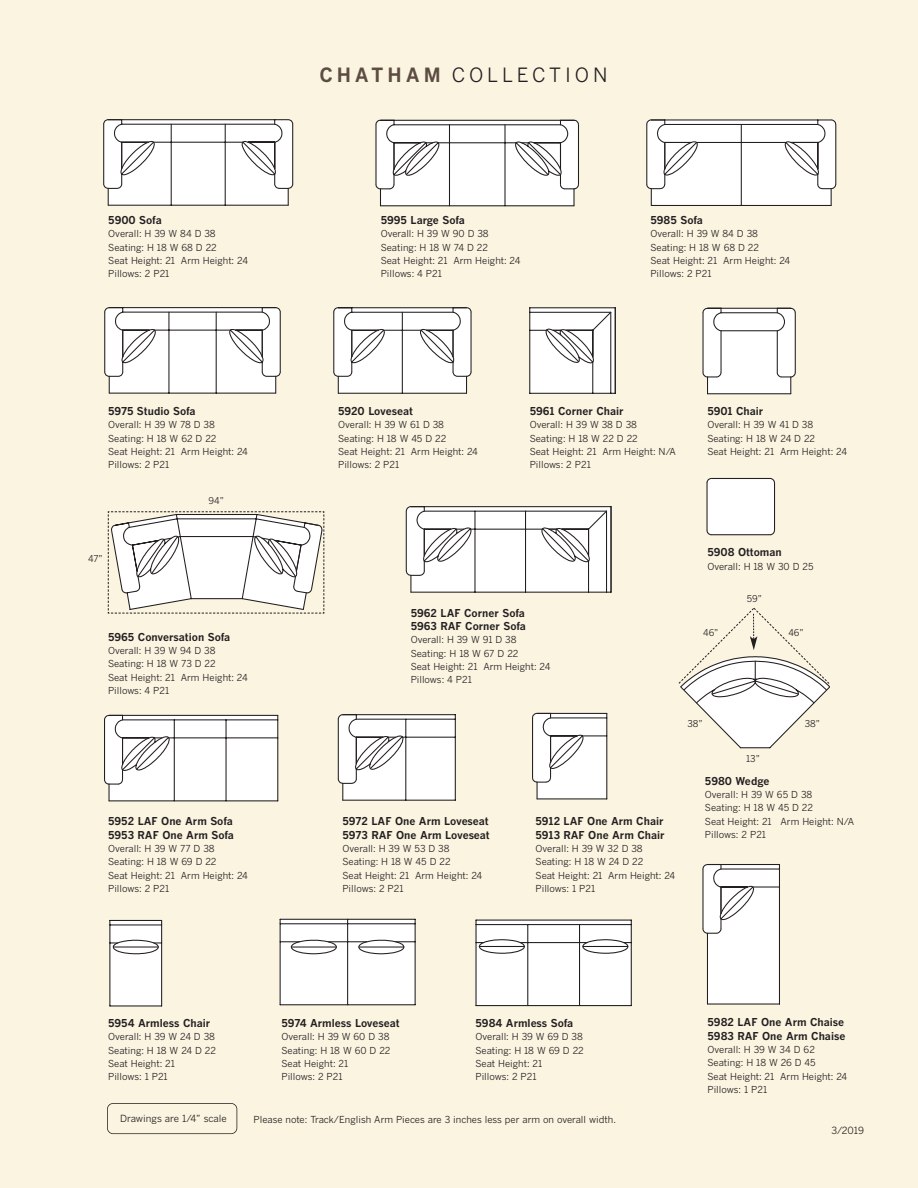
<style>
.page{position:relative;width:918px;height:1188px;background:#faf4e1}
.page>*{position:absolute;margin:0;border:0;box-sizing:border-box;transform-origin:0 0}
.t1{font:19.5px "Benton Gothic";letter-spacing:.2em;color:#231f20}
.t2{font:700 10.8px/13.4px "Benton Gothic";color:#231f20}
.t3{font:9.9px "Benton Gothic";color:#231f20}
.t4{font:9.75px "Benton Gothic";color:#231f20}
.t5{font:9.6px/13.4px "Benton Gothic";color:#231f20}
.t6{font:9.3px "Benton Gothic";letter-spacing:-.005em;color:#231f20}
.s1{font-weight:700;color:#5d4c42}
</style>
<div class="page">
<hr style="left:0;top:115px;width:1px;height:484px;background:#f7edd0">
<svg style="left:104px;top:715px;width:174px;height:86px;background:#ecebeb"></svg>
<svg style="left:103px;top:119px;width:190px;height:87px;background:#e9e8e8"></svg>
<svg style="left:375px;top:120px;width:204px;height:86px;background:#ecebeb"></svg>
<svg style="left:104px;top:307px;width:177px;height:87px;background:#e9e9e8"></svg>
<svg style="left:333px;top:307px;width:139px;height:87px;background:#e7e6e6"></svg>
<svg style="left:406px;top:506px;width:206px;height:87px;background:#e4e4e4"></svg>
<svg style="left:529px;top:307px;width:87px;height:87px;background:#e1e1e1"></svg>
<svg style="left:703px;top:308px;width:93px;height:86px;background:#efefee"></svg>
<hr style="left:795px;top:313px;width:1px;height:59px;background:#231f20">
<div style="left:706px;top:478px;width:69px;height:57px;background:#fff"></div>
<hr style="left:712px;top:478px;width:58px;height:1px;background:#231f20">
<hr style="left:774px;top:483px;width:1px;height:47px;background:#231f20">
<hr style="left:712px;top:534px;width:58px;height:1px;background:#231f20">
<hr style="left:706px;top:483px;width:2px;height:47px;background:#231f20">
<svg style="left:338px;top:714px;width:118px;height:87px;background:#e7e7e7"></svg>
<svg style="left:702px;top:864px;width:78px;height:141px;background:#f1f1f0"></svg>
<div style="left:280px;top:919px;width:135px;height:86px;background:#fff"></div>
<hr style="left:280px;top:919px;width:1px;height:86px;background:#231f20">
<hr style="left:280px;top:919px;width:135px;height:1px;background:#231f20">
<hr style="left:280px;top:1004px;width:135px;height:1px;background:#231f20">
<hr style="left:280px;top:923px;width:135px;height:1px;background:#231f20">
<hr style="left:347px;top:919px;width:1px;height:86px;background:#231f20">
<svg style="left:280px;top:939px;width:135px;height:16px"></svg>
<hr style="left:415px;top:919px;width:1px;height:86px;background:#231f20">
<div style="left:110px;top:920px;width:52px;height:86px;background:#fff"></div>
<hr style="left:109px;top:920px;width:1px;height:86px;background:#231f20">
<hr style="left:110px;top:920px;width:52px;height:1px;background:#231f20">
<hr style="left:110px;top:1005px;width:52px;height:1px;background:#231f20">
<hr style="left:110px;top:924px;width:52px;height:1px;background:#231f20">
<hr style="left:161px;top:920px;width:1px;height:86px;background:#231f20">
<svg style="left:110px;top:939px;width:52px;height:16px"></svg>
<svg style="left:678px;top:608px;width:152px;height:140px"></svg>
<svg style="left:646px;top:119px;width:190px;height:87px;background:#ecebeb"></svg>
<svg style="left:108px;top:511px;width:217px;height:103px"></svg>
<svg style="left:532px;top:713px;width:75px;height:86px;background:#e9e8e8"></svg>
<div style="left:107px;top:1103px;width:130px;height:31px;border:2px solid #231f20;border-radius:6px"></div>
<div style="left:476px;top:920px;width:155px;height:86px;background:#fff"></div>
<hr style="left:476px;top:1005px;width:155px;height:1px;background:#201d1e">
<hr style="left:476px;top:924px;width:155px;height:1px;background:#201d1e">
<hr style="left:476px;top:920px;width:1px;height:86px;background:#201d1e">
<hr style="left:476px;top:920px;width:155px;height:1px;background:#201d1e">
<hr style="left:631px;top:920px;width:1px;height:86px;background:#201d1e">
<hr style="left:527px;top:925px;width:1px;height:81px;background:#201d1e">
<hr style="left:579px;top:925px;width:1px;height:81px;background:#201d1e">
<svg style="left:476px;top:939px;width:155px;height:15px"></svg>
<hr style="left:479px;top:946px;width:45px;height:1px;background:#201d1e">
<h1 class="t1" style="left:319px;top:64px;width:290px"><span class="s1">CHATHAM</span> COLLECTION</h1>
<p class="t2" style="left:108px;top:214px;width:55px">5900 Sofa</p>
<p class="t5" style="left:108px;top:227px;width:141px">Overall: H 39 W 84 D 38<br>Seating: H 18 W 68 D 22<br>Seat Height: 21 Arm Height: 24<br>Pillows: 2 P21</p>
<p class="t2" style="left:381px;top:214px;width:86px">5995 Large Sofa</p>
<p class="t5" style="left:381px;top:227px;width:141px">Overall: H 39 W 90 D 38<br>Seating: H 18 W 74 D 22<br>Seat Height: 21 Arm Height: 24<br>Pillows: 4 P21</p>
<p class="t2" style="left:651px;top:214px;width:54px">5985 Sofa</p>
<p class="t5" style="left:651px;top:228px;width:141px">Overall: H 39 W 84 D 38<br>Seating: H 18 W 68 D 22<br>Seat Height: 21 Arm Height: 24<br>Pillows: 2 P21</p>
<p class="t2" style="left:108px;top:404px;width:89px">5975 Studio Sofa</p>
<p class="t5" style="left:108px;top:418px;width:141px">Overall: H 39 W 78 D 38<br>Seating: H 18 W 62 D 22<br>Seat Height: 21 Arm Height: 24<br>Pillows: 2 P21</p>
<p class="t6" style="left:88px;top:553px;width:16px">47”</p>
<p class="t6" style="left:209px;top:495px;width:17px">94”</p>
<p class="t2" style="left:108px;top:630px;width:124px">5965 Conversation Sofa</p>
<p class="t5" style="left:108px;top:644px;width:141px">Overall: H 39 W 94 D 38<br>Seating: H 18 W 73 D 22<br>Seat Height: 21 Arm Height: 24<br>Pillows: 4 P21</p>
<p class="t2" style="left:108px;top:815px;width:127px">5952 LAF One Arm Sofa<br>5953 RAF One Arm Sofa</p>
<p class="t5" style="left:108px;top:842px;width:141px">Overall: H 39 W 77 D 38<br>Seating: H 18 W 69 D 22<br>Seat Height: 21 Arm Height: 24<br>Pillows: 2 P21</p>
<p class="t2" style="left:338px;top:405px;width:76px">5920 Loveseat</p>
<p class="t5" style="left:338px;top:418px;width:141px">Overall: H 39 W 61 D 38<br>Seating: H 18 W 45 D 22<br>Seat Height: 21 Arm Height: 24<br>Pillows: 2 P21</p>
<p class="t2" style="left:530px;top:404px;width:95px">5961 Corner Chair</p>
<p class="t5" style="left:530px;top:418px;width:148px">Overall: H 39 W 38 D 38<br>Seating: H 18 W 22 D 22<br>Seat Height: 21 Arm Height: N/A<br>Pillows: 2 P21</p>
<p class="t2" style="left:707px;top:404px;width:58px">5901 Chair</p>
<p class="t5" style="left:707px;top:418px;width:141px">Overall: H 39 W 41 D 38<br>Seating: H 18 W 24 D 22<br>Seat Height: 21 Arm Height: 24</p>
<p class="t2" style="left:411px;top:606px;width:117px">5962 LAF Corner Sofa<br>5963 RAF Corner Sofa</p>
<p class="t5" style="left:411px;top:633px;width:141px">Overall: H 39 W 91 D 38<br>Seating: H 18 W 67 D 22<br>Seat Height: 21 Arm Height: 24<br>Pillows: 4 P21</p>
<p class="t2" style="left:707px;top:546px;width:76px">5908 Ottoman</p>
<p class="t5" style="left:707px;top:560px;width:108px">Overall: H 18 W 30 D 25</p>
<p class="t6" style="left:703px;top:627px;width:17px">46”</p>
<p class="t6" style="left:747px;top:593px;width:17px">59”</p>
<p class="t6" style="left:788px;top:627px;width:17px">46”</p>
<p class="t2" style="left:342px;top:815px;width:149px">5972 LAF One Arm Loveseat<br>5973 RAF One Arm Loveseat</p>
<p class="t5" style="left:342px;top:842px;width:141px">Overall: H 39 W 53 D 38<br>Seating: H 18 W 45 D 22<br>Seat Height: 21 Arm Height: 24<br>Pillows: 2 P21</p>
<p class="t2" style="left:536px;top:815px;width:131px">5912 LAF One Arm Chair<br>5913 RAF One Arm Chair</p>
<p class="t5" style="left:536px;top:842px;width:141px">Overall: H 39 W 32 D 38<br>Seating: H 18 W 24 D 22<br>Seat Height: 21 Arm Height: 24<br>Pillows: 1 P21</p>
<p class="t6" style="left:687px;top:718px;width:17px">38”</p>
<p class="t6" style="left:805px;top:718px;width:17px">38”</p>
<p class="t6" style="left:746px;top:753px;width:15px">13”</p>
<p class="t2" style="left:705px;top:774px;width:66px">5980 Wedge</p>
<p class="t5" style="left:705px;top:788px;width:151px">Overall: H 39 W 65 D 38<br>Seating: H 18 W 45 D 22<br>Seat Height: 21 Arm Height: N/A<br>Pillows: 2 P21</p>
<p class="t2" style="left:108px;top:1017px;width:104px">5954 Armless Chair</p>
<p class="t5" style="left:108px;top:1030px;width:109px">Overall: H 39 W 24 D 38<br>Seating: H 18 W 24 D 22<br>Seat Height: 21<br>Pillows: 1 P21</p>
<p class="t2" style="left:282px;top:1017px;width:120px">5974 Armless Loveseat</p>
<p class="t5" style="left:282px;top:1030px;width:110px">Overall: H 39 W 60 D 38<br>Seating: H 18 W 60 D 22<br>Seat Height: 21<br>Pillows: 2 P21</p>
<p class="t2" style="left:476px;top:1017px;width:99px">5984 Armless Sofa</p>
<p class="t5" style="left:476px;top:1030px;width:110px">Overall: H 39 W 69 D 38<br>Seating: H 18 W 69 D 22<br>Seat Height: 21<br>Pillows: 2 P21</p>
<p class="t2" style="left:708px;top:1016px;width:139px">5982 LAF One Arm Chaise<br>5983 RAF One Arm Chaise</p>
<p class="t5" style="left:708px;top:1043px;width:141px">Overall: H 39 W 34 D 62<br>Seating: H 18 W 26 D 45<br>Seat Height: 21 Arm Height: 24<br>Pillows: 1 P21</p>
<p class="t4" style="left:120px;top:1112px;width:108px">Drawings are 1/4” scale</p>
<p class="t5" style="left:254px;top:1113px;width:364px">Please note: Track/English Arm Pieces are 3 inches less per arm on overall width.</p>
<p class="t3" style="left:832px;top:1124px;width:34px">3/2019</p>
</div>
